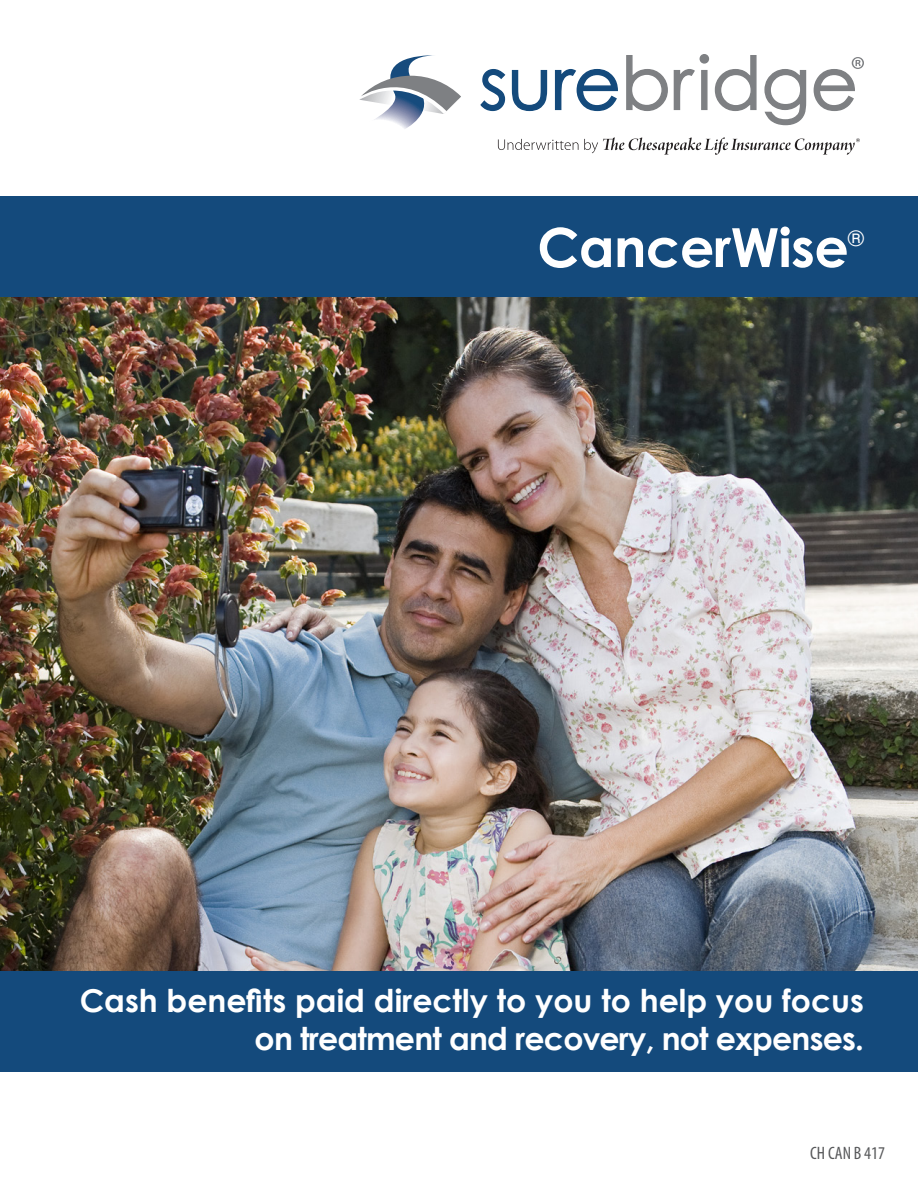
<style>
.page{position:relative;width:918px;height:1188px;background:#fff}
.page>*{position:absolute;margin:0;border:0;box-sizing:border-box;transform-origin:0 0}
.t1{font:700 54px "Century Gothic";letter-spacing:-.01em;color:#fff}
.t2{font:700 31.5px "Century Gothic";color:#fff}
.t3{font:700 31.5px "Century Gothic";letter-spacing:-.025em;color:#fff}
.t4{font:21px "Century Gothic";color:#fff}
.t5{font:condensed 18px "Myriad Pro";color:#57585a}
</style>
<div class="page">
<img style="left:0;top:297px;width:918px;height:674px">
<svg style="left:480px;top:68px;width:68px;height:44px"></svg>
<svg style="left:554px;top:69px;width:64px;height:43px"></svg>
<svg style="left:626px;top:54px;width:131px;height:57px"></svg>
<svg style="left:764px;top:69px;width:43px;height:57px"></svg>
<svg style="left:498px;top:137px;width:362px;height:18px"></svg>
<svg style="left:813px;top:57px;width:51px;height:54px"></svg>
<svg style="left:359px;top:55px;width:102px;height:74px"></svg>
<div style="left:0;top:971px;width:918px;height:100px;background:#144a7c"></div>
<div style="left:0;top:197px;width:918px;height:100px;background:#144a7c"></div>
<p class="t1" style="left:537px;top:206px;width:313px">CancerWise</p>
<p class="t4" style="left:848px;top:224px;width:17px">®</p>
<p class="t2" style="left:80px;top:977px;width:786px">Cash benefits paid directly to you to help you focus</p>
<p class="t3" style="left:255px;top:1014px;width:611px">on treatment and recovery, not expenses.</p>
<p class="t5" style="left:810px;top:1143px;width:76px">CH CAN B 417</p>
</div>
